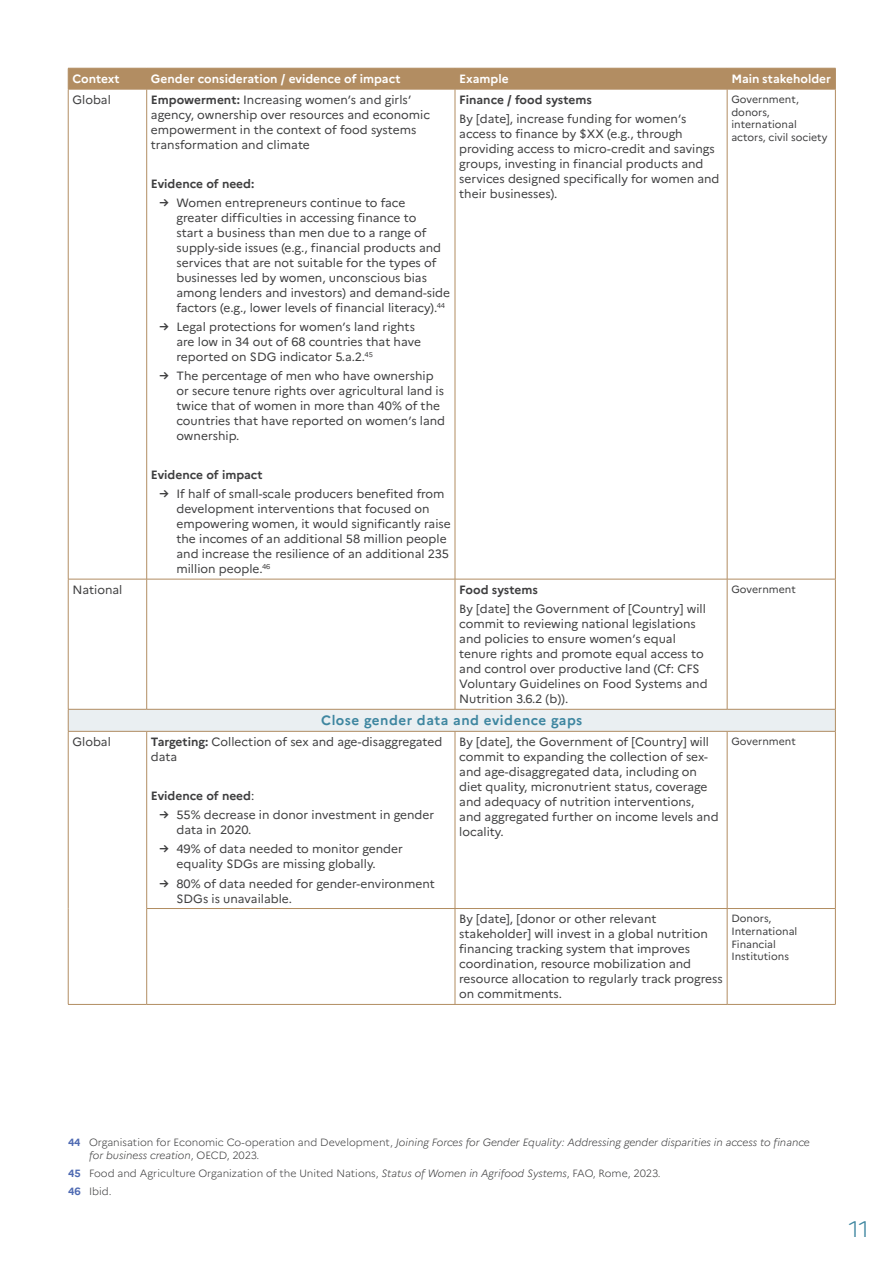
<style>
.page{position:relative;width:893px;height:1263px;background:#fff}
.page>*{position:absolute;margin:0;border:0;box-sizing:border-box;transform-origin:0 0}
.t1{font:300 22.5px "Marianne";color:#3e86a0}
.chart_sections{font:700 13.5px "Marianne";letter-spacing:.04em;color:#3e86a0}
.chart_text{font:12px/15px "Marianne";color:#3e3e3f}
.chart_text-2{font:700 12px "Marianne";color:#3e3e3f}
.chart_main_heads{font:700 12px "Marianne";color:#fff}
.notes_bas_de_pages_et_source{font:italic 300 10.5px/13.5px "Marianne";color:#3e3e3f}
.chart_text-3{font:10.5px/12.6px "Marianne";color:#3e3e3f}
.notes_bas_de_pages_et_source-2{font:300 10.5px "Marianne";color:#3e3e3f}
.s1{font-weight:700}
.s2{font-weight:700;font-style:italic}
.s3{font-weight:400}
.s4{font-weight:700;font-style:normal;color:#4d69b2}
.s5{font-style:normal}
.s6{font-weight:700;color:#4d69b2}
.s7{font-style:italic}
</style>
<div class="page">
<div style="left:68px;top:709px;width:767px;height:22px;background:#eaeff2"></div>
<div style="left:68px;top:68px;width:768px;height:21px;background:#b28d62"></div>
<hr style="left:68px;top:89px;width:79px;height:1px;background:#b28d62">
<hr style="left:147px;top:89px;width:308px;height:1px;background:#b28d62">
<hr style="left:455px;top:89px;width:272px;height:1px;background:#b28d62">
<hr style="left:727px;top:89px;width:109px;height:1px;background:#b28d62">
<hr style="left:68px;top:89px;width:1px;height:490px;background:#b28d62">
<hr style="left:146px;top:89px;width:1px;height:490px;background:#b28d62">
<hr style="left:455px;top:89px;width:1px;height:490px;background:#b28d62">
<hr style="left:727px;top:89px;width:1px;height:490px;background:#b28d62">
<hr style="left:835px;top:89px;width:1px;height:490px;background:#b28d62">
<hr style="left:68px;top:579px;width:79px;height:1px;background:#b28d62">
<hr style="left:68px;top:579px;width:1px;height:130px;background:#b28d62">
<hr style="left:147px;top:579px;width:308px;height:1px;background:#b28d62">
<hr style="left:146px;top:579px;width:1px;height:130px;background:#b28d62">
<hr style="left:455px;top:579px;width:272px;height:1px;background:#b28d62">
<hr style="left:455px;top:579px;width:1px;height:130px;background:#b28d62">
<hr style="left:727px;top:579px;width:109px;height:1px;background:#b28d62">
<hr style="left:727px;top:579px;width:1px;height:130px;background:#b28d62">
<hr style="left:835px;top:579px;width:1px;height:130px;background:#b28d62">
<hr style="left:68px;top:709px;width:79px;height:1px;background:#b28d62">
<svg style="left:68px;top:709px;width:1px;height:22px"></svg>
<hr style="left:147px;top:709px;width:308px;height:1px;background:#b28d62">
<hr style="left:455px;top:709px;width:272px;height:1px;background:#b28d62">
<hr style="left:727px;top:709px;width:109px;height:1px;background:#b28d62">
<svg style="left:835px;top:709px;width:1px;height:22px"></svg>
<hr style="left:68px;top:731px;width:79px;height:1px;background:#b28d62">
<hr style="left:68px;top:731px;width:1px;height:177px;background:#b28d62">
<hr style="left:147px;top:731px;width:308px;height:1px;background:#b28d62">
<hr style="left:146px;top:731px;width:1px;height:177px;background:#b28d62">
<hr style="left:455px;top:731px;width:272px;height:1px;background:#b28d62">
<hr style="left:455px;top:731px;width:1px;height:177px;background:#b28d62">
<hr style="left:727px;top:731px;width:109px;height:1px;background:#b28d62">
<hr style="left:727px;top:731px;width:1px;height:177px;background:#b28d62">
<hr style="left:835px;top:731px;width:1px;height:177px;background:#b28d62">
<hr style="left:68px;top:908px;width:1px;height:96px;background:#b28d62">
<hr style="left:147px;top:908px;width:308px;height:1px;background:#b28d62">
<hr style="left:146px;top:909px;width:1px;height:95px;background:#b28d62">
<hr style="left:455px;top:908px;width:272px;height:1px;background:#b28d62">
<hr style="left:455px;top:909px;width:1px;height:95px;background:#b28d62">
<hr style="left:727px;top:908px;width:109px;height:1px;background:#b28d62">
<hr style="left:727px;top:909px;width:1px;height:95px;background:#b28d62">
<hr style="left:835px;top:909px;width:1px;height:95px;background:#b28d62">
<hr style="left:68px;top:1004px;width:79px;height:1px;background:#b28d62">
<hr style="left:147px;top:1004px;width:308px;height:1px;background:#b28d62">
<hr style="left:455px;top:1004px;width:272px;height:1px;background:#b28d62">
<hr style="left:727px;top:1004px;width:109px;height:1px;background:#b28d62">
<p class="chart_main_heads" style="left:72px;top:70px;width:49px">Context</p>
<p class="chart_main_heads" style="left:151px;top:70px;width:251px">Gender consideration / evidence of impact</p>
<p class="chart_main_heads" style="left:459px;top:70px;width:51px">Example</p>
<p class="chart_main_heads" style="left:731px;top:70px;width:101px">Main stakeholder</p>
<p class="chart_text" style="left:72px;top:91px;width:40px">Global</p>
<p class="chart_text" style="left:151px;top:91px;width:281px"><span class="s1">Empowerment:</span> Increasing women’s and girls’ agency, ownership over resources and economic empowerment in the context of food systems transformation and climate</p>
<p class="chart_text-2" style="left:151px;top:174px;width:105px">Evidence of need:</p>
<p class="chart_text" style="left:176px;top:194px;width:275px;text-indent:-17px"><span class="s2">→</span> Women entrepreneurs continue to face<br>greater difficulties in accessing finance to<br>start a business than men due to a range of supply-side issues (e.g., financial products and services that are not suitable for the types of businesses led by women, unconscious bias among lenders and investors) and demand-side factors (e.g., lower levels of financial literacy).<sup>44</sup></p>
<p class="chart_text" style="left:176px;top:318px;width:246px;text-indent:-17px"><span class="s2">→</span> Legal protections for women’s land rights are low in 34 out of 68 countries that have reported on SDG indicator 5.a.2.<sup>45</sup></p>
<p class="chart_text" style="left:176px;top:368px;width:270px;text-indent:-17px"><span class="s2">→</span> The percentage of men who have ownership or secure tenure rights over agricultural land is twice that of women in more than 40% of the countries that have reported on women’s land ownership.</p>
<p class="chart_text-2" style="left:151px;top:465px;width:113px">Evidence of impact</p>
<p class="chart_text" style="left:176px;top:485px;width:276px;text-indent:-17px"><span class="s2">→</span> If half of small-scale producers benefited from development interventions that focused on empowering women, it would significantly raise the incomes of an additional 58 million people and increase the resilience of an additional 235 million people.<sup>46</sup></p>
<p class="chart_text-2" style="left:459px;top:91px;width:134px">Finance / food systems</p>
<p class="chart_text" style="left:459px;top:111px;width:262px">By [date], increase funding for women’s access to finance by $XX (e.g., through providing access to micro-credit and savings groups, investing in financial products and services designed specifically for women and their businesses).</p>
<p class="chart_text-3" style="left:731px;top:92px;width:98px">Government, donors, international actors, civil society</p>
<p class="chart_text" style="left:72px;top:581px;width:51px">National</p>
<p class="chart_text-2" style="left:459px;top:580px;width:80px">Food systems</p>
<p class="chart_text" style="left:459px;top:601px;width:250px">By [date] the Government of [Country] will commit to reviewing national legislations and policies to ensure women’s equal tenure rights and promote equal access to and control over productive land (Cf: CFS Voluntary Guidelines on Food Systems and Nutrition 3.6.2 (b)).</p>
<p class="chart_sections" style="left:321px;top:710px;width:263px">Close gender data and evidence gaps</p>
<p class="chart_text-3" style="left:731px;top:582px;width:66px">Government</p>
<p class="chart_text" style="left:72px;top:733px;width:40px">Global</p>
<p class="chart_text" style="left:151px;top:733px;width:293px"><span class="s1">Targeting:</span> Collection of sex and age-disaggregated data</p>
<p class="chart_text-2" style="left:151px;top:786px;width:105px">Evidence of need<span class="s3">:</span></p>
<p class="chart_text" style="left:176px;top:806px;width:259px;text-indent:-17px"><span class="s2">→</span> 55% decrease in donor investment in gender data in 2020.</p>
<p class="chart_text" style="left:176px;top:840px;width:228px;text-indent:-17px"><span class="s2">→</span> 49% of data needed to monitor gender equality SDGs are missing globally.</p>
<p class="chart_text" style="left:176px;top:875px;width:260px;text-indent:-17px"><span class="s2">→</span> 80% of data needed for gender-environment<br>SDGs is unavailable.</p>
<p class="chart_text" style="left:459px;top:733px;width:261px">By [date], the Government of [Country] will commit to expanding the collection of sex&shy;and age-disaggregated data, including on diet quality, micronutrient status, coverage and adequacy of nutrition interventions, and aggregated further on income levels and locality.</p>
<p class="chart_text-3" style="left:731px;top:734px;width:66px">Government</p>
<p class="chart_text" style="left:459px;top:911px;width:265px">By [date], [donor or other relevant stakeholder] will invest in a global nutrition financing tracking system that improves coordination, resource mobilization and resource allocation to regularly track progress on commitments.</p>
<p class="chart_text-3" style="left:731px;top:911px;width:67px">Donors,<br>International<br>Financial<br>Institutions</p>
<p class="notes_bas_de_pages_et_source" style="left:89px;top:1134px;width:722px;text-indent:-21px"><span class="s4">44</span> <span class="s5">Organisation for Economic Co-operation and Development,</span> Joining Forces for Gender Equality: Addressing gender disparities in access to finance for business creation<span class="s5">, OECD, 2023.</span></p>
<p class="notes_bas_de_pages_et_source-2" style="left:68px;top:1165px;width:594px"><span class="s6">45</span> Food and Agriculture Organization of the United Nations, <span class="s7">Status of Women in Agrifood Systems</span>, FAO, Rome, 2023.</p>
<p class="notes_bas_de_pages_et_source-2" style="left:68px;top:1183px;width:45px"><span class="s6">46</span> Ibid.</p>
<h1 class="t1" style="left:849px;top:1212px;width:22px">11</h1>
</div>
